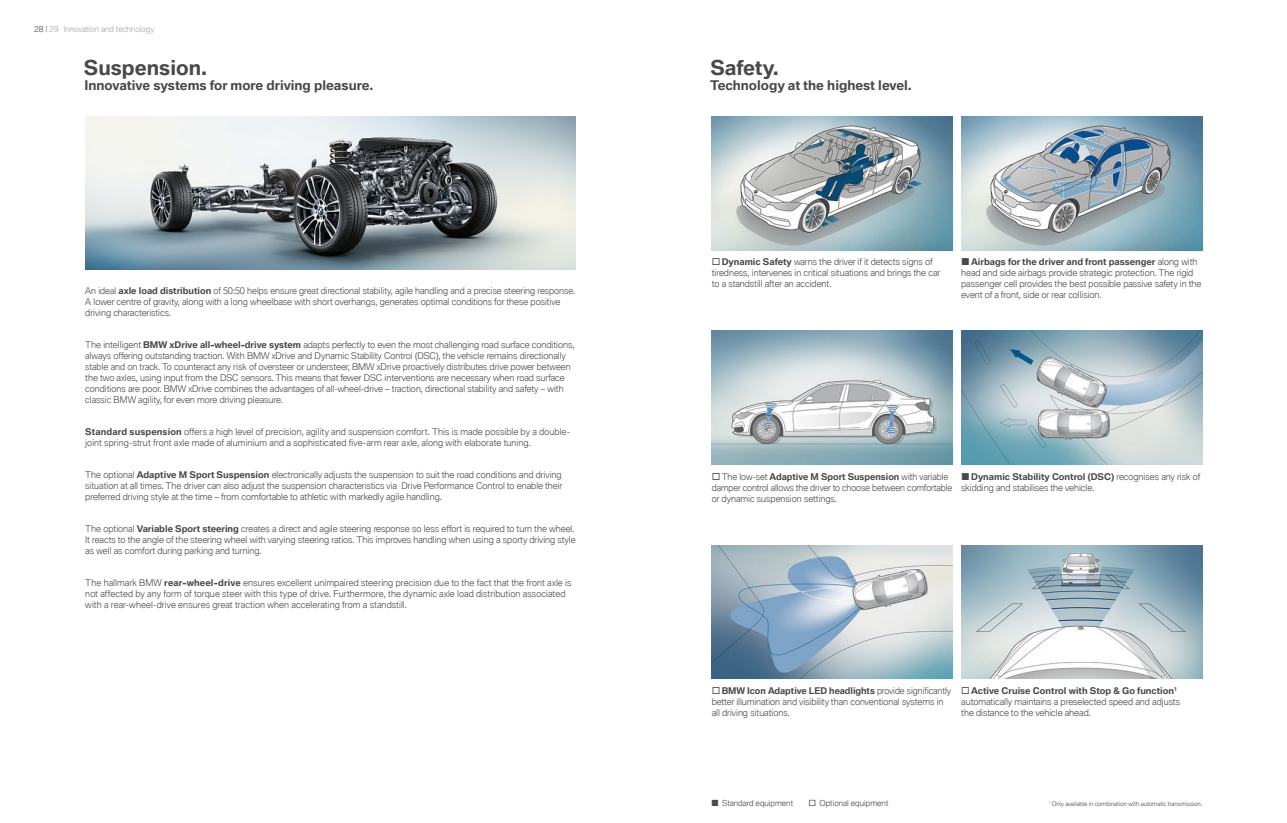
<style>
.page{position:relative;width:1287px;height:823px;background:#fff}
.page>*{position:absolute;margin:0;border:0;box-sizing:border-box;transform-origin:0 0}
.t1{font:700 20px "BMW Type Global Pro";color:#4a4949}
.t2{font:700 13px "BMW Type Global Pro";color:#4a4949}
.t3{font:300 9px/11px "BMW Type Global Pro";color:#4a4949}
.t4{font:300 8px "BMW Type Global Pro";color:#4a4949}
.t5{font:300 8px "BMW Type Global Pro";color:#a8a7a7}
.t6{font:300 6px "BMW Type Global Pro";color:#4a4949}
.s1{color:#4a4949}
.s2{font-weight:700}
</style>
<div class="page">
<svg style="left:85px;top:116px;width:491px;height:154px"></svg>
<img style="left:961px;top:331px;width:241px;height:133px">
<img style="left:712px;top:331px;width:241px;height:133px">
<img style="left:961px;top:117px;width:241px;height:133px">
<img style="left:712px;top:117px;width:241px;height:133px">
<img style="left:712px;top:545px;width:241px;height:133px">
<img style="left:961px;top:545px;width:241px;height:133px">
<p class="t5" style="left:34px;top:23px;width:121px"><span class="s1">28 |</span> 29 Innovation and technology</p>
<h1 class="t1" style="left:84px;top:56px;width:125px">Suspension.</h1>
<h2 class="t2" style="left:84px;top:78px;width:291px">Innovative systems for more driving pleasure.</h2>
<p class="t3" style="left:85px;top:285px;width:491px">An ideal <span class="s2">axle load distribution</span> of 50:50 helps ensure great directional stability, agile handling and a precise steering response.<br>A lower centre of gravity, along with a long wheelbase with short overhangs, generates optimal conditions for these positive driving characteristics.</p>
<p class="t3" style="left:85px;top:339px;width:491px">The intelligent <span class="s2">BMW xDrive all-wheel-drive system</span> adapts perfectly to even the most challenging road surface conditions, always offering outstanding traction. With BMW xDrive and Dynamic Stability Control (DSC), the vehicle remains directionally stable and on track. To counteract any risk of oversteer or understeer, BMW xDrive proactively distributes drive power between the two axles, using input from the DSC sensors. This means that fewer DSC interventions are necessary when road surface conditions are poor. BMW xDrive combines the advantages of all-wheel-drive – traction, directional stability and safety – with classic BMW agility, for even more driving pleasure.</p>
<p class="t3" style="left:85px;top:426px;width:486px"><span class="s2">Standard suspension</span> offers a high level of precision, agility and suspension comfort. This is made possible by a double&shy;joint spring-strut front axle made of aluminium and a sophisticated five-arm rear axle, along with elaborate tuning.</p>
<p class="t3" style="left:85px;top:469px;width:479px;text-align:justify">The optional <span class="s2">Adaptive M Sport Suspension</span> electronically adjusts the suspension to suit the road conditions and driving situation at all times. The driver can also adjust the suspension characteristics via Drive Performance Control to enable their preferred driving style at the time – from comfortable to athletic with markedly agile handling.</p>
<p class="t3" style="left:85px;top:523px;width:492px">The optional <span class="s2">Variable Sport steering</span> creates a direct and agile steering response so less effort is required to turn the wheel.<br>It reacts to the angle of the steering wheel with varying steering ratios. This improves handling when using a sporty driving style as well as comfort during parking and turning.</p>
<p class="t3" style="left:85px;top:577px;width:488px">The hallmark BMW <span class="s2">rear-wheel-drive</span> ensures excellent unimpaired steering precision due to the fact that the front axle is not affected by any form of torque steer with this type of drive. Furthermore, the dynamic axle load distribution associated with a rear-wheel-drive ensures great traction when accelerating from a standstill.</p>
<h1 class="t1" style="left:710px;top:56px;width:70px">Safety.</h1>
<h2 class="t2" style="left:710px;top:78px;width:203px">Technology at the highest level.</h2>
<p class="t3" style="left:712px;top:257px;width:230px;text-indent:10px"><span class="s2">Dynamic Safety</span> warns the driver if it detects signs of tiredness, intervenes in critical situations and brings the car to a standstill after an accident.</p>
<p class="t3" style="left:961px;top:257px;width:242px;text-indent:10px"><span class="s2">Airbags for the driver and front passenger</span> along with head and side airbags provide strategic protection. The rigid passenger cell provides the best possible passive safety in the event of a front, side or rear collision.</p>
<p class="t3" style="left:712px;top:471px;width:242px;text-indent:10px">The low-set <span class="s2">Adaptive M Sport Suspension</span> with variable damper control allows the driver to choose between comfortable or dynamic suspension settings.</p>
<p class="t3" style="left:961px;top:471px;width:241px;text-indent:10px"><span class="s2">Dynamic Stability Control (DSC)</span> recognises any risk of skidding and stabilises the vehicle.</p>
<p class="t3" style="left:712px;top:685px;width:241px;text-indent:10px"><span class="s2">BMW Icon Adaptive LED headlights</span> provide significantly better illumination and visibility than conventional systems in all driving situations.</p>
<p class="t3" style="left:961px;top:685px;width:220px;text-indent:10px"><span class="s2">Active Cruise Control with Stop &amp; Go function</span><sup>1 </sup>automatically maintains a preselected speed and adjusts the distance to the vehicle ahead.</p>
<p class="t4" style="left:722px;top:797px;width:72px">Standard equipment</p>
<p class="t4" style="left:820px;top:797px;width:71px">Optional equipment</p>
<p class="t6" style="left:1049px;top:799px;width:155px"><sup>1</sup> Only available in combination with automatic transmission.</p>
</div>
